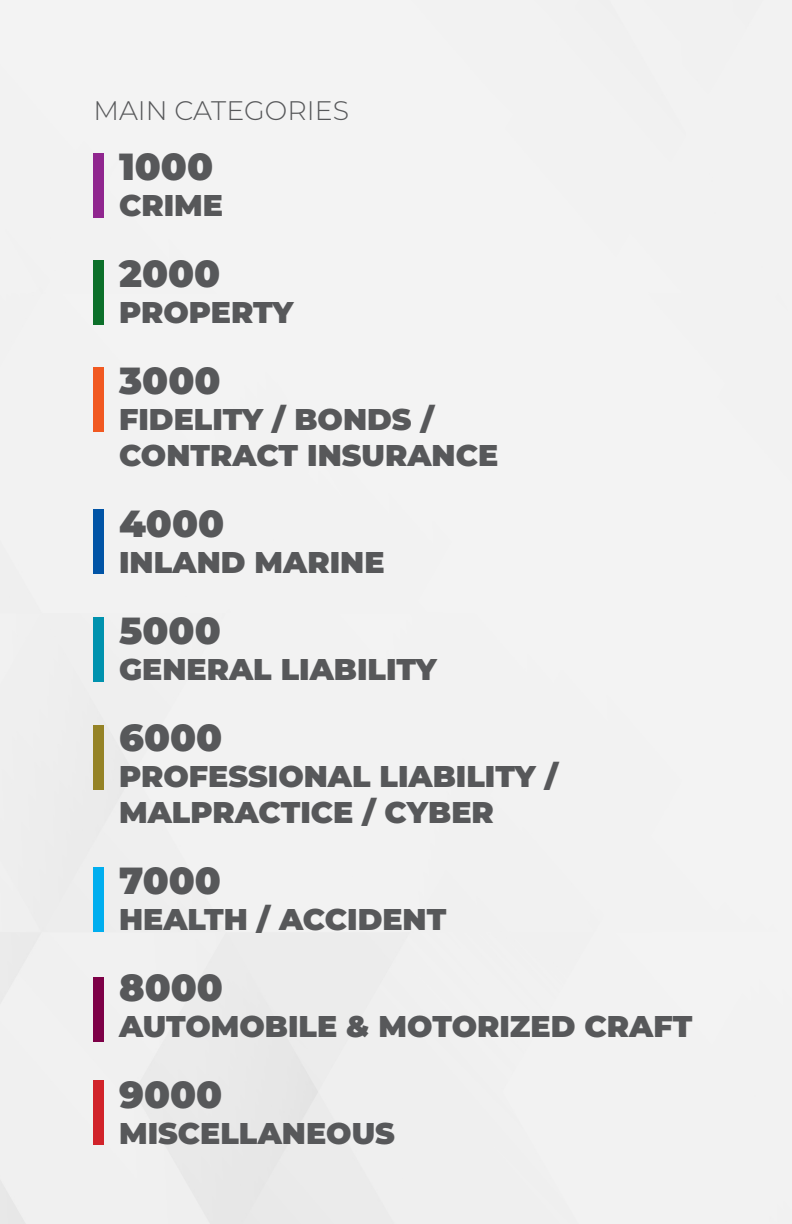
<style>
.page{position:relative;width:792px;height:1224px;background:#f2f2f2}
.page>*{position:absolute;margin:0;border:0;box-sizing:border-box;transform-origin:0 0}
.t1{font:900 37.8px "Montserrat";color:#57585a}
.t2{font:900 30px/36.2px "Montserrat";color:#57585a}
.t3{font:300 26.8px "Montserrat";color:#57585a}
</style>
<div class="page">
<div style="left:93px;top:153px;width:11px;height:64px;background:#90268f"></div>
<div style="left:93px;top:260px;width:11px;height:64px;background:#0c702a"></div>
<div style="left:93px;top:367px;width:11px;height:64px;background:#f15921"></div>
<div style="left:93px;top:510px;width:11px;height:64px;background:#0154a6"></div>
<div style="left:93px;top:617px;width:11px;height:65px;background:#0092ae"></div>
<div style="left:93px;top:725px;width:11px;height:64px;background:#958326"></div>
<div style="left:93px;top:867px;width:11px;height:65px;background:#00aeef"></div>
<div style="left:93px;top:977px;width:11px;height:64px;background:#7d0047"></div>
<div style="left:93px;top:1080px;width:11px;height:64px;background:#d1232a"></div>
<p class="t3" style="left:93px;top:92px;width:257px">MAIN CATEGORIES</p>
<p class="t1" style="left:119px;top:138px;width:96px">1000</p>
<p class="t2" style="left:119px;top:185px;width:105px">CRIME</p>
<p class="t1" style="left:119px;top:245px;width:103px">2000</p>
<p class="t2" style="left:119px;top:292px;width:176px">PROPERTY</p>
<p class="t1" style="left:119px;top:352px;width:103px">3000</p>
<p class="t2" style="left:119px;top:399px;width:381px">FIDELITY / BONDS /<br>CONTRACT INSURANCE</p>
<p class="t1" style="left:119px;top:495px;width:107px">4000</p>
<p class="t2" style="left:119px;top:542px;width:267px">INLAND MARINE</p>
<p class="t1" style="left:119px;top:602px;width:103px">5000</p>
<p class="t2" style="left:119px;top:649px;width:319px">GENERAL LIABILITY</p>
<p class="t1" style="left:119px;top:709px;width:105px">6000</p>
<p class="t2" style="left:119px;top:756px;width:440px">PROFESSIONAL LIABILITY /<br>MALPRACTICE / CYBER</p>
<p class="t1" style="left:119px;top:852px;width:103px">7000</p>
<p class="t2" style="left:119px;top:899px;width:329px">HEALTH / ACCIDENT</p>
<p class="t1" style="left:119px;top:959px;width:105px">8000</p>
<p class="t2" style="left:119px;top:1006px;width:575px">AUTOMOBILE &amp; MOTORIZED CRAFT</p>
<p class="t1" style="left:119px;top:1066px;width:105px">9000</p>
<p class="t2" style="left:119px;top:1113px;width:277px">MISCELLANEOUS</p>
</div>
